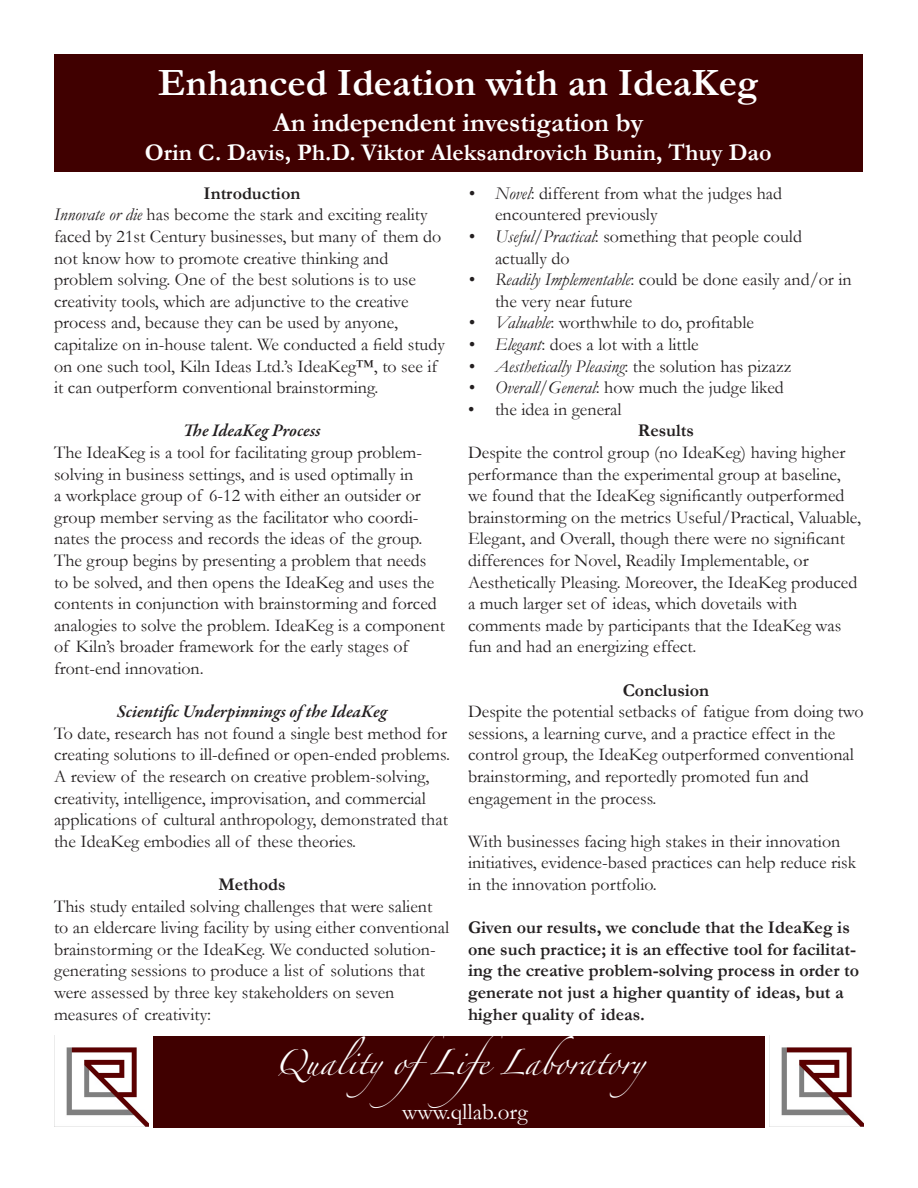
<style>
.page{position:relative;width:918px;height:1188px;background:#fff}
.page>*{position:absolute;margin:0;border:0;box-sizing:border-box;transform-origin:0 0}
.t1{font:700 39px "Garamond";color:#fff}
.t2{font:700 27px "Garamond";color:#fff}
.t3{font:700 24px "Garamond";color:#fff}
.t4{font:23.1px "Garamond";color:#fff}
.t5{font:22.5px "Zapfino";color:#fff}
.t6{font:18px/21.6px "Garamond";color:#231f20}
.t7{font:700 18px/21.6px "Garamond";color:#231f20}
.t8{font:italic 600 18px "Garamond Premr Pro";letter-spacing:-.005em;color:#231f20}
.t9{font:italic 18px "Garamond";color:#231f20}
.s1{font-style:italic}
.s2{font-style:normal}
</style>
<div class="page">
<div style="left:55px;top:55px;width:808px;height:117px;background:#400000"></div>
<div style="left:54px;top:69px;width:808px;height:91px;background:#400000"></div>
<div style="left:154px;top:1036px;width:611px;height:92px;background:#400000"></div>
<img style="left:54px;top:1036px;width:95px;height:91px">
<img style="left:769px;top:1036px;width:95px;height:91px">
<p class="t1" style="left:158px;top:59px;width:602px">Enhanced Ideation with an IdeaKeg</p>
<p class="t2" style="left:273px;top:107px;width:372px">An independent investigation by</p>
<p class="t3" style="left:145px;top:138px;width:628px">Orin C. Davis, Ph.D. Viktor Aleksandrovich Bunin, Thuy Dao</p>
<p class="t7" style="left:204px;top:182px;width:98px">Introduction</p>
<p class="t6" style="left:54px;top:204px;width:392px"><span class="s1">Innovate or die</span> has become the stark and exciting reality faced by 21st Century businesses, but many of them do not know how to promote creative thinking and problem solving. One of the best solutions is to use creativity tools, which are adjunctive to the creative process and, because they can be used by anyone, capitalize on in-house talent. We conducted a field study on one such tool, Kiln Ideas Ltd.’s IdeaKeg™, to see if it can outperform conventional brainstorming.</p>
<p class="t8" style="left:183px;top:420px;width:139px">The IdeaKeg Process</p>
<p class="t6" style="left:54px;top:441px;width:393px">The IdeaKeg is a tool for facilitating group problem&shy;solving in business settings, and is used optimally in<br>a workplace group of 6-12 with either an outsider or group member serving as the facilitator who coordi&shy;nates the process and records the ideas of the group.<br>The group begins by presenting a problem that needs to be solved, and then opens the IdeaKeg and uses the contents in conjunction with brainstorming and forced analogies to solve the problem. IdeaKeg is a component of Kiln’s broader framework for the early stages of front-end innovation.</p>
<p class="t8" style="left:117px;top:700px;width:272px">Scientific Underpinnings of the IdeaKeg</p>
<p class="t6" style="left:54px;top:722px;width:398px">To date, research has not found a single best method for creating solutions to ill-defined or open-ended problems.<br>A review of the research on creative problem-solving, creativity, intelligence, improvisation, and commercial applications of cultural anthropology, demonstrated that the IdeaKeg embodies all of these theories.</p>
<p class="t7" style="left:218px;top:873px;width:69px">Methods</p>
<p class="t6" style="left:54px;top:895px;width:397px">This study entailed solving challenges that were salient to an eldercare living facility by using either conventional brainstorming or the IdeaKeg. We conducted solution&shy;generating sessions to produce a list of solutions that were assessed by three key stakeholders on seven measures of creativity:</p>
<p class="t6" style="left:495px;top:182px;width:289px;text-indent:-27px"><span class="s1">• Novel</span>: different from what the judges had encountered previously</p>
<p class="t6" style="left:495px;top:225px;width:309px;text-indent:-27px"><span class="s1">• Useful/Practical</span>: something that people could actually do</p>
<p class="t6" style="left:495px;top:269px;width:358px;text-indent:-27px"><span class="s1">• Readily Implementable</span>: could be done easily and/or in the very near future</p>
<p class="t6" style="left:468px;top:312px;width:288px"><span class="s1">• Valuable</span>: worthwhile to do, profitable</p>
<p class="t6" style="left:468px;top:333px;width:232px"><span class="s1">• Elegant</span>: does a lot with a little</p>
<p class="t9" style="left:468px;top:355px;width:325px">• Aesthetically Pleasing<span class="s2">: the solution has pizazz</span></p>
<p class="t6" style="left:468px;top:377px;width:317px"><span class="s1">• Overall/General</span>: how much the judge liked</p>
<p class="t6" style="left:468px;top:398px;width:155px">• the idea in general</p>
<p class="t7" style="left:638px;top:420px;width:58px">Results</p>
<p class="t6" style="left:468px;top:441px;width:395px">Despite the control group (no IdeaKeg) having higher performance than the experimental group at baseline, we found that the IdeaKeg significantly outperformed brainstorming on the metrics Useful/Practical, Valuable, Elegant, and Overall, though there were no significant differences for Novel, Readily Implementable, or Aesthetically Pleasing. Moreover, the IdeaKeg produced a much larger set of ideas, which dovetails with comments made by participants that the IdeaKeg was fun and had an energizing effect.</p>
<p class="t7" style="left:623px;top:679px;width:88px">Conclusion</p>
<p class="t6" style="left:468px;top:701px;width:397px">Despite the potential setbacks of fatigue from doing two sessions, a learning curve, and a practice effect in the control group, the IdeaKeg outperformed conventional brainstorming, and reportedly promoted fun and engagement in the process.</p>
<p class="t6" style="left:468px;top:830px;width:390px">With businesses facing high stakes in their innovation initiatives, evidence-based practices can help reduce risk in the innovation portfolio.</p>
<p class="t7" style="left:468px;top:916px;width:393px">Given our results, we conclude that the IdeaKeg is one such practice; it is an effective tool for facilitat&shy;ing the creative problem-solving process in order to generate not just a higher quantity of ideas, but a higher quality of ideas.</p>
<p class="t5" style="left:274px;top:1053px;width:395px">QualityofLife Laboratory</p>
<p class="t4" style="left:402px;top:1098px;width:127px">www.qllab.org</p>
</div>
